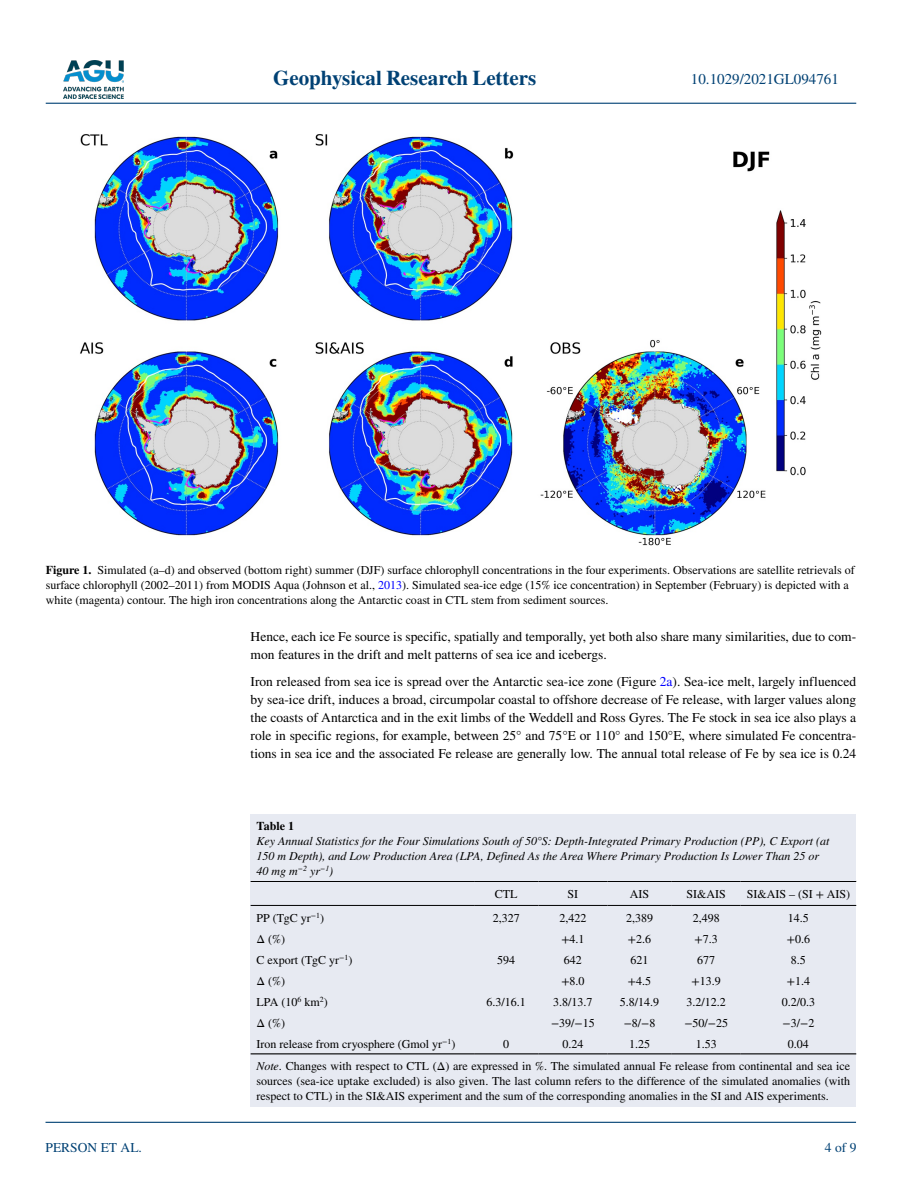
<style>
.page{position:relative;width:902px;height:1183px;background:#fff}
.page>*{position:absolute;margin:0;border:0;box-sizing:border-box;transform-origin:0 0}
.t1{font:700 21px "STIX";color:#004174}
.t2{font:15px "STIX";color:#004174}
.t3{font:13.5px/18px "STIX";color:#000}
.t4{font:13.5px "STIX";color:#004174}
.t5{font:12px/15px "STIX";color:#000}
.t6{font:italic 12px/15px "STIX";color:#000}
.t7{font:700 12px "STIX";color:#000}
.s1{font-weight:700}
.s2{color:#00f}
.s3{font-style:italic}
</style>
<div class="page">
<img style="left:63px;top:60px;width:60px;height:39px">
<hr style="left:46px;top:103px;width:810px;height:1px;background:#004174">
<hr style="left:45px;top:1121px;width:810px;height:1px;background:#004174">
<img style="left:80px;top:134px;width:741px;height:411px">
<div style="left:250px;top:880px;width:606px;height:226px;background:#e7eaf2"></div>
<hr style="left:250px;top:880px;width:224px;height:1px;background:#000">
<hr style="left:250px;top:904px;width:224px;height:1px;background:#000">
<hr style="left:474px;top:880px;width:64px;height:1px;background:#000">
<hr style="left:474px;top:904px;width:64px;height:1px;background:#000">
<hr style="left:538px;top:880px;width:69px;height:1px;background:#000">
<hr style="left:538px;top:904px;width:69px;height:1px;background:#000">
<hr style="left:607px;top:880px;width:64px;height:1px;background:#000">
<hr style="left:607px;top:904px;width:64px;height:1px;background:#000">
<hr style="left:671px;top:880px;width:69px;height:1px;background:#000">
<hr style="left:671px;top:904px;width:69px;height:1px;background:#000">
<hr style="left:740px;top:880px;width:116px;height:1px;background:#000">
<hr style="left:740px;top:904px;width:116px;height:1px;background:#000">
<hr style="left:250px;top:1052px;width:224px;height:2px;background:#000">
<hr style="left:474px;top:1052px;width:64px;height:2px;background:#000">
<hr style="left:538px;top:1052px;width:69px;height:2px;background:#000">
<hr style="left:607px;top:1052px;width:64px;height:2px;background:#000">
<hr style="left:671px;top:1052px;width:69px;height:2px;background:#000">
<hr style="left:740px;top:1052px;width:116px;height:2px;background:#000">
<div style="left:250px;top:814px;width:606px;height:66px;background:#e7eaf2"></div>
<h1 class="t1" style="left:273px;top:66px;width:265px">Geophysical Research Letters</h1>
<p class="t2" style="left:691px;top:69px;width:149px">10.1029/2021GL094761</p>
<p class="t5" style="left:46px;top:563px;width:810px"><span class="s1">Figure 1.</span> Simulated (a–d) and observed (bottom right) summer (DJF) surface chlorophyll concentrations in the four experiments. Observations are satellite retrievals of surface chlorophyll (2002–2011) from MODIS Aqua (Johnson et al., <span class="s2">2013</span>). Simulated sea-ice edge (15% ice concentration) in September (February) is depicted with a white (magenta) contour. The high iron concentrations along the Antarctic coast in CTL stem from sediment sources.</p>
<p class="t3" style="left:250px;top:628px;width:607px">Hence, each ice Fe source is specific, spatially and temporally, yet both also share many similarities, due to com&shy;mon features in the drift and melt patterns of sea ice and icebergs.</p>
<p class="t3" style="left:250px;top:673px;width:607px;text-align:justify">Iron released from sea ice is spread over the Antarctic sea-ice zone (Figure <span class="s2">2a</span>). Sea-ice melt, largely influenced by sea-ice drift, induces a broad, circumpolar coastal to offshore decrease of Fe release, with larger values along the coasts of Antarctica and in the exit limbs of the Weddell and Ross Gyres. The Fe stock in sea ice also plays a role in specific regions, for example, between 25° and 75°E or 110° and 150°E, where simulated Fe concentra&shy;tions in sea ice and the associated Fe release are generally low. The annual total release of Fe by sea ice is 0.24</p>
<p class="t7" style="left:256px;top:818px;width:39px">Table 1</p>
<p class="t6" style="left:256px;top:832px;width:574px">Key Annual Statistics for the Four Simulations South of 50°S: Depth-Integrated Primary Production (PP), C Export (at<br>150 m Depth), and Low Production Area (LPA, Defined As the Area Where Primary Production Is Lower Than 25 or<br>40 mg m<sup>−2</sup> yr<sup>−1</sup>)</p>
<p class="t5" style="left:495px;top:886px;width:24px">CTL</p>
<p class="t5" style="left:567px;top:886px;width:12px">SI</p>
<p class="t5" style="left:630px;top:886px;width:21px">AIS</p>
<p class="t5" style="left:686px;top:886px;width:41px">SI&amp;AIS</p>
<p class="t5" style="left:746px;top:886px;width:105px">SI&amp;AIS – (SI + AIS)</p>
<p class="t4" style="left:45px;top:1138px;width:98px">PERSON ET AL.</p>
<p class="t5" style="left:256px;top:910px;width:69px">PP (TgC yr<sup>−1</sup>)</p>
<p class="t5" style="left:492px;top:910px;width:28px">2,327</p>
<p class="t5" style="left:559px;top:910px;width:28px">2,422</p>
<p class="t5" style="left:626px;top:910px;width:28px">2,389</p>
<p class="t5" style="left:692px;top:910px;width:28px">2,498</p>
<p class="t5" style="left:787px;top:910px;width:22px">14.5</p>
<p class="t5" style="left:256px;top:931px;width:30px">Δ (%)</p>
<p class="t5" style="left:561px;top:931px;width:25px">+4.1</p>
<p class="t5" style="left:628px;top:931px;width:25px">+2.6</p>
<p class="t5" style="left:694px;top:931px;width:25px">+7.3</p>
<p class="t5" style="left:786px;top:931px;width:25px">+0.6</p>
<p class="t5" style="left:256px;top:952px;width:97px">C export (TgC yr<sup>−1</sup>)</p>
<p class="t5" style="left:497px;top:952px;width:19px">594</p>
<p class="t5" style="left:564px;top:952px;width:19px">642</p>
<p class="t5" style="left:630px;top:952px;width:19px">621</p>
<p class="t5" style="left:697px;top:952px;width:19px">677</p>
<p class="t5" style="left:790px;top:952px;width:16px">8.5</p>
<p class="t5" style="left:256px;top:973px;width:30px">Δ (%)</p>
<p class="t5" style="left:561px;top:973px;width:25px">+8.0</p>
<p class="t5" style="left:628px;top:973px;width:25px">+4.5</p>
<p class="t5" style="left:691px;top:973px;width:31px">+13.9</p>
<p class="t5" style="left:786px;top:973px;width:25px">+1.4</p>
<p class="t5" style="left:256px;top:994px;width:73px">LPA (10<sup>6</sup> km<sup>2</sup>)</p>
<p class="t5" style="left:486px;top:994px;width:41px">6.3/16.1</p>
<p class="t5" style="left:553px;top:994px;width:41px">3.8/13.7</p>
<p class="t5" style="left:620px;top:994px;width:41px">5.8/14.9</p>
<p class="t5" style="left:686px;top:994px;width:41px">3.2/12.2</p>
<p class="t5" style="left:781px;top:994px;width:35px">0.2/0.3</p>
<p class="t5" style="left:256px;top:1015px;width:30px">Δ (%)</p>
<p class="t5" style="left:551px;top:1015px;width:45px">−39/−15</p>
<p class="t5" style="left:623px;top:1015px;width:33px">−8/−8</p>
<p class="t5" style="left:684px;top:1015px;width:45px">−50/−25</p>
<p class="t5" style="left:782px;top:1015px;width:33px">−3/−2</p>
<p class="t5" style="left:256px;top:1036px;width:200px">Iron release from cryosphere (Gmol yr<sup>−1</sup>)</p>
<p class="t5" style="left:503px;top:1036px;width:7px">0</p>
<p class="t5" style="left:562px;top:1036px;width:22px">0.24</p>
<p class="t5" style="left:629px;top:1036px;width:22px">1.25</p>
<p class="t5" style="left:695px;top:1036px;width:22px">1.53</p>
<p class="t5" style="left:256px;top:1033px;width:595px;line-height:22.5px;text-indent:531px">0.04<br><span class="s3">Note</span>. Changes with respect to CTL (Δ) are expressed in %. The simulated annual Fe release from continental and sea ice</p>
<p class="t5" style="left:256px;top:1074px;width:595px">sources (sea-ice uptake excluded) is also given. The last column refers to the difference of the simulated anomalies (with respect to CTL) in the SI&amp;AIS experiment and the sum of the corresponding anomalies in the SI and AIS experiments.</p>
<p class="t4" style="left:824px;top:1138px;width:33px">4 of 9</p>
</div>
